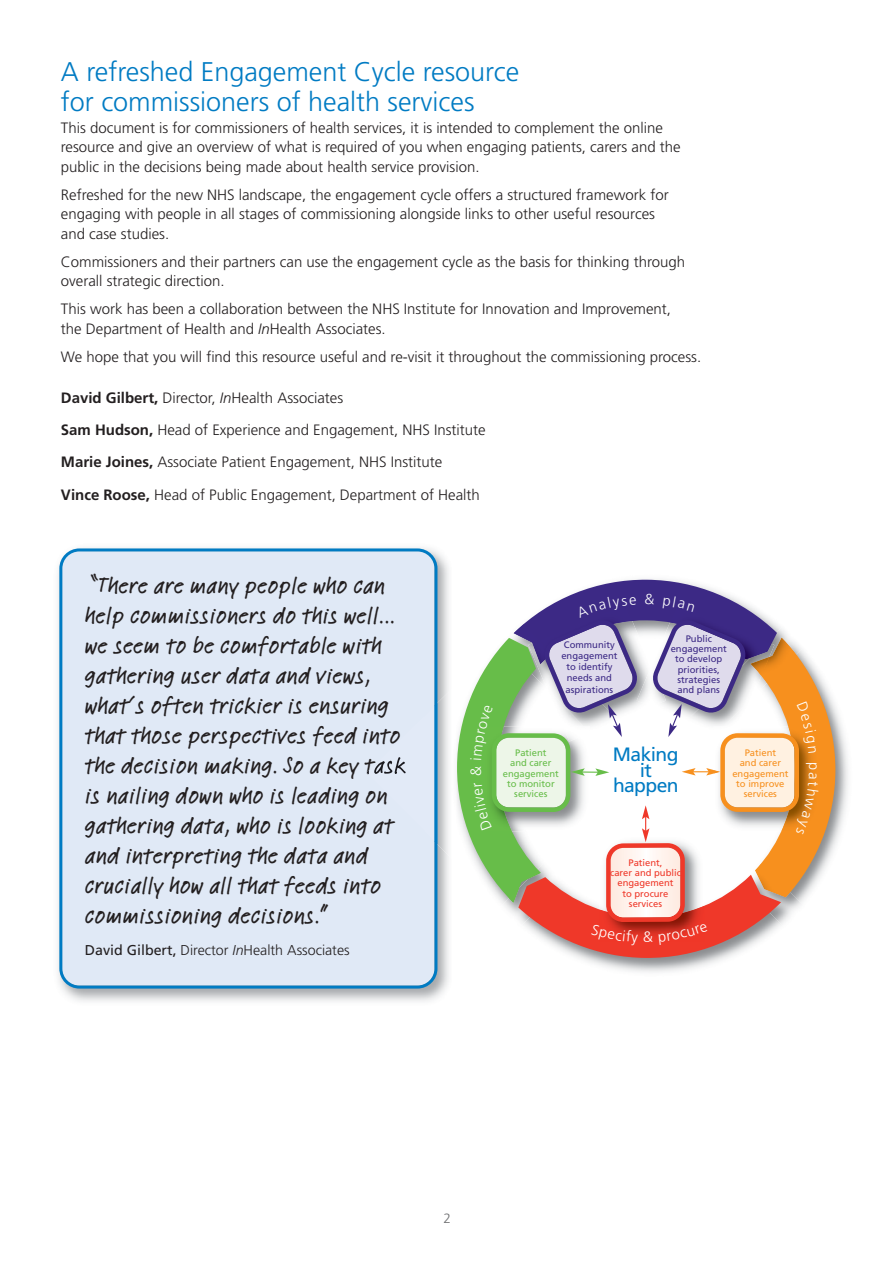
<style>
.page{position:relative;width:893px;height:1263px;background:#fff}
.page>*{position:absolute;margin:0;border:0;box-sizing:border-box;transform-origin:0 0}
.t1{font:300 27px/30px "Frutiger";color:#007bc3}
.t2{font:500 24px/30px "Linotype Feltpen";letter-spacing:.01em;color:#231f20}
.t3{font:19.35px/15.5px "Frutiger";letter-spacing:-.03em;color:#007bc3;text-align:center}
.t4{font:300 15px/19.5px "Frutiger";color:#231f20}
.t5{font:300 14.25px "Frutiger";color:#231f20}
.t6{font:300 13.5px "Frutiger";color:#6d6e70}
.t7{font:9.45px/10.4px "Frutiger";color:#3c2985;text-align:center}
.t8{font:9.45px/10.4px "Frutiger";color:#ef3829;text-align:center}
.t9{font:9.45px/10.4px "Frutiger";color:#67bd49;text-align:center}
.t10{font:9.45px/10.4px "Frutiger";color:#f7901e;text-align:center}
.s1{font-style:italic}
.s2{font-weight:700}
.s3{font-weight:400}
</style>
<div class="page">
<img style="left:58px;top:552px;width:391px;height:450px">
<div style="left:59px;top:548px;width:378px;height:440px;background:#e0e9f6"></div>
<img style="left:835px;top:707px;width:13px;height:138px">
<img style="left:437px;top:684px;width:12px;height:180px">
<div style="left:366px;top:706px;width:68px;height:135px;background:#e0e9f6"></div>
<img style="left:434px;top:703px;width:3px;height:141px">
<svg style="left:457px;top:579px;width:378px;height:379px"></svg>
<h1 class="t1" style="left:61px;top:59px;width:460px">A refreshed Engagement Cycle resource for commissioners of health services</h1>
<p class="t4" style="left:61px;top:119px;width:621px">This document is for commissioners of health services, it is intended to complement the online resource and give an overview of what is required of you when engaging patients, carers and the public in the decisions being made about health service provision.</p>
<p class="t4" style="left:61px;top:186px;width:609px">Refreshed for the new NHS landscape, the engagement cycle offers a structured framework for engaging with people in all stages of commissioning alongside links to other useful resources and case studies.</p>
<p class="t4" style="left:61px;top:253px;width:625px">Commissioners and their partners can use the engagement cycle as the basis for thinking through overall strategic direction.</p>
<p class="t4" style="left:61px;top:301px;width:611px">This work has been a collaboration between the NHS Institute for Innovation and Improvement, the Department of Health and <span class="s1">In</span>Health Associates.</p>
<p class="t4" style="left:61px;top:348px;width:642px">We hope that you will find this resource useful and re-visit it throughout the commissioning process.</p>
<p class="t4" style="left:61px;top:383px;width:426px;line-height:32.2px"><span class="s2">David Gilbert,</span> Director, <span class="s1">In</span>Health Associates<br><span class="s2">Sam Hudson,</span> Head of Experience and Engagement, NHS Institute <span class="s2">Marie Joines,</span> Associate Patient Engagement, NHS Institute<br><span class="s2">Vince Roose,</span> Head of Public Engagement, Department of Health</p>
<p class="t2" style="left:85px;top:572px;width:322px">“There are many people who can help commissioners do this well... we seem to be comfortable with gathering user data and views, what’s often trickier is ensuring that those perspectives feed into the decision making. So a key task is nailing down who is leading on gathering data, who is looking at and interpreting the data and crucially how all that feeds into commissioning decisions.”</p>
<p class="t5" style="left:85px;top:944px;width:266px"><span class="s3">David Gilbert,</span> Director <span class="s1">In</span>Health Associates</p>
<p class="t7" style="left:561px;top:640px;width:58px;line-height:11.1px">Community engagement to identify needs and aspirations</p>
<p class="t7" style="left:670px;top:634px;width:58px">Public engagement to develop priorities, strategies and plans</p>
<p class="t3" style="left:613px;top:748px;width:67px">Making it happen</p>
<p class="t9" style="left:503px;top:748px;width:58px">Patient<br>and carer engagement to monitor services</p>
<p class="t10" style="left:732px;top:748px;width:58px">Patient<br>and carer engagement to improve services</p>
<p class="t8" style="left:610px;top:858px;width:72px">Patient,<br>carer and public engagement<br>to procure services</p>
<p class="t6" style="left:443px;top:1213px;width:9px">2</p>
</div>
